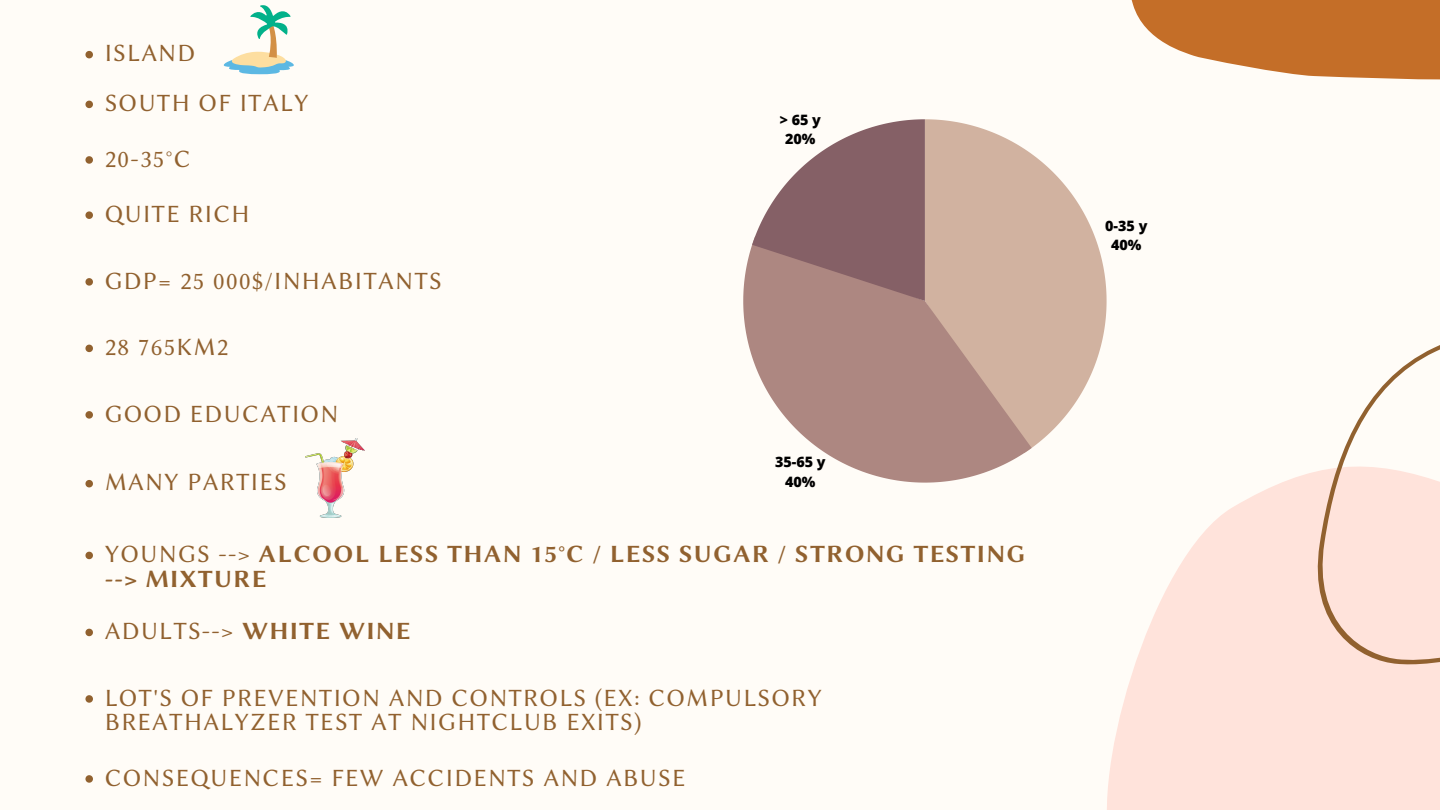
<style>
.page{position:relative;width:1440px;height:810px;background:#fffcf7}
.page>*{position:absolute;margin:0;border:0;box-sizing:border-box;transform-origin:0 0}
.t1{font:25px/49.7px "Lin Biolinum O";letter-spacing:.05em;color:#91612f}
.t2{font:25px/24.8px "Lin Biolinum OB";letter-spacing:.05em;color:#91612f}
.t3{font:800 14.4px/19.7px "Open Sans";color:#000;text-align:center}
.s1{font-family:"Lin Biolinum O"}
.s2{font-family:"Lin Biolinum OB"}
</style>
<div class="page">
<svg style="left:1107px;top:474px;width:200px;height:336px;fill:#ffe3db"></svg>
<div style="left:1221px;top:581px;width:219px;height:229px;background:#ffe3db"></div>
<svg style="left:1307px;top:345px;width:133px;height:323px;fill:#ffe3db"></svg>
<svg style="left:1131px;top:0;width:309px;height:80px"></svg>
<svg style="left:926px;top:119px;width:181px;height:329px;fill:#d1b2a0"></svg>
<svg style="left:743px;top:236px;width:289px;height:247px;background:#c1a299"></svg>
<svg style="left:752px;top:119px;width:174px;height:182px"></svg>
<img style="left:305px;top:439px;width:60px;height:79px">
<svg style="left:224px;top:5px;width:70px;height:69px"></svg>
<svg style="left:85px;top:51px;width:8px;height:7px"></svg>
<svg style="left:85px;top:101px;width:8px;height:7px"></svg>
<svg style="left:85px;top:156px;width:8px;height:8px"></svg>
<svg style="left:85px;top:411px;width:8px;height:8px"></svg>
<svg style="left:85px;top:211px;width:8px;height:8px"></svg>
<svg style="left:85px;top:278px;width:8px;height:8px"></svg>
<svg style="left:85px;top:345px;width:8px;height:7px"></svg>
<svg style="left:85px;top:552px;width:8px;height:7px"></svg>
<svg style="left:85px;top:480px;width:8px;height:7px"></svg>
<svg style="left:85px;top:629px;width:8px;height:7px"></svg>
<svg style="left:85px;top:695px;width:8px;height:8px"></svg>
<svg style="left:85px;top:775px;width:8px;height:8px"></svg>
<p class="t1" style="left:105px;top:28px;width:205px">ISLAND<br>SOUTH OF ITALY</p>
<p class="t1" style="left:105px;top:134px;width:87px">20-35°C</p>
<p class="t1" style="left:105px;top:189px;width:147px">QUITE RICH</p>
<p class="t1" style="left:105px;top:256px;width:339px">GDP= 25 000$/INHABITANTS</p>
<p class="t1" style="left:105px;top:322px;width:125px">28 765KM2</p>
<p class="t1" style="left:105px;top:389px;width:235px">GOOD EDUCATION</p>
<p class="t1" style="left:105px;top:457px;width:183px">MANY PARTIES</p>
<p class="t3" style="left:780px;top:109px;width:43px">&gt; 65 y<br>20%</p>
<p class="t3" style="left:775px;top:452px;width:52px">35-65 y<br>40%</p>
<p class="t2" style="left:105px;top:542px;width:922px"><span class="s1">YOUNGS --&gt;</span> ALCOOL LESS THAN 15°C / LESS SUGAR / STRONG TESTING --&gt; MIXTURE</p>
<p class="t1" style="left:105px;top:606px;width:308px">ADULTS--&gt; <span class="s2">WHITE WINE</span></p>
<p class="t1" style="left:105px;top:685px;width:719px;line-height:24.8px">LOT'S OF PREVENTION AND CONTROLS (EX: COMPULSORY<br>BREATHALYZER TEST AT NIGHTCLUB EXITS)</p>
<p class="t1" style="left:105px;top:753px;width:582px">CONSEQUENCES= FEW ACCIDENTS AND ABUSE</p>
<p class="t3" style="left:1105px;top:215px;width:44px">0-35 y<br>40%</p>
</div>
